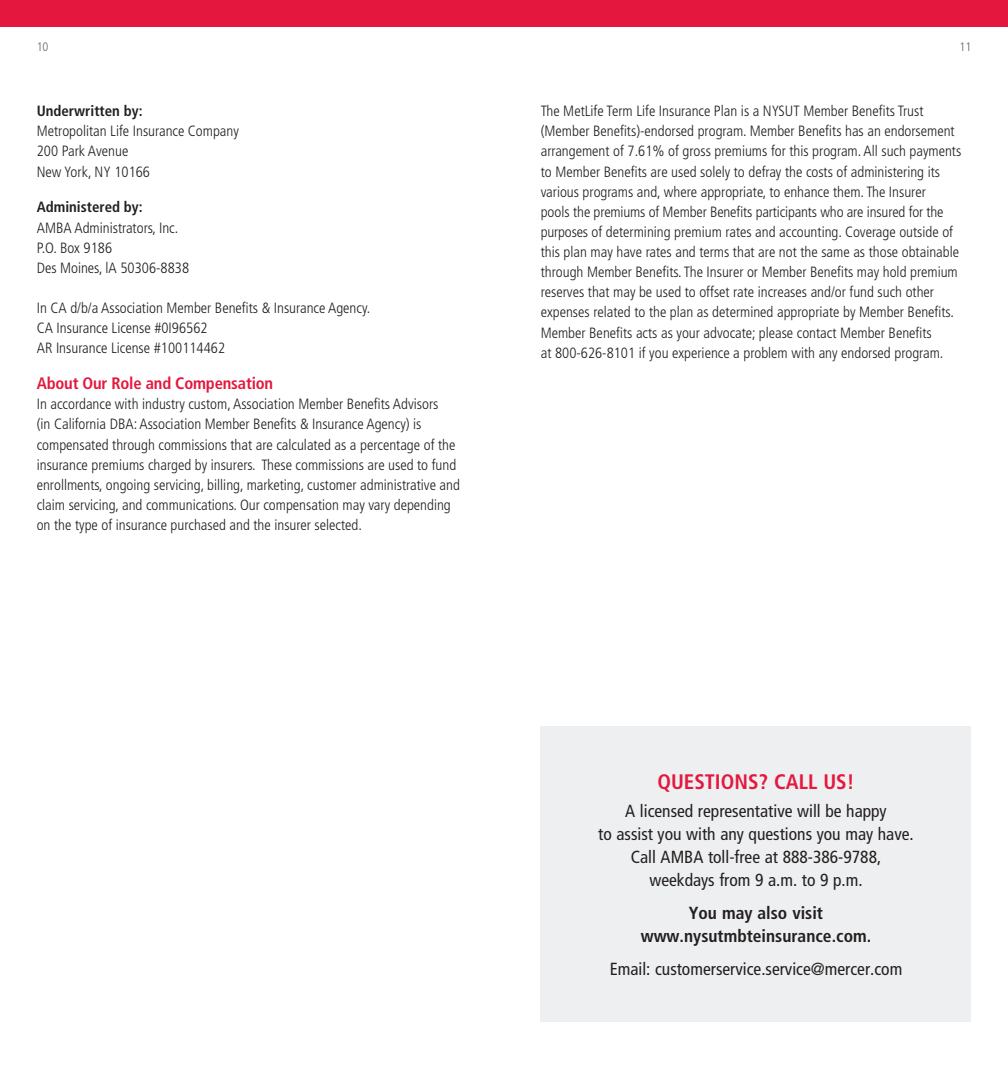
<style>
.page{position:relative;width:1008px;height:1071px;background:#fff}
.page>*{position:absolute;margin:0;border:0;box-sizing:border-box;transform-origin:0 0}
.t1{font:700 condensed 21px "Frutiger LT Std";color:#e4183e}
.t2{font:condensed 17.5px/22.8px "Frutiger LT Std";color:#231f20;text-align:center}
.t3{font:700 condensed 17.5px/22.8px "Frutiger LT Std";color:#231f20;text-align:center}
.t4{font:700 condensed 16.62px "Frutiger LT Std";letter-spacing:-.01em;color:#e4183e}
.t5{font:300 condensed 14.88px/20.1px "Frutiger LT Std";color:#231f20}
.t6{font:700 condensed 14.88px "Frutiger LT Std";color:#231f20}
.t7{font:300 condensed 12.25px "Frutiger LT Std";color:#5f6369}
</style>
<div class="page">
<div style="left:541px;top:726px;width:430px;height:296px;background:#eeeff0"></div>
<div style="left:0;top:0;width:1008px;height:26px;background:#e4183e"></div>
<p class="t7" style="left:37px;top:40px;width:13px">10</p>
<p class="t6" style="left:37px;top:102px;width:107px">Underwritten by:</p>
<p class="t5" style="left:37px;top:121px;width:204px">Metropolitan Life Insurance Company<br>200 Park Avenue<br>New York, NY 10166</p>
<p class="t6" style="left:37px;top:198px;width:107px">Administered by:</p>
<p class="t5" style="left:37px;top:218px;width:154px">AMBA Administrators, Inc.<br>P.O. Box 9186<br>Des Moines, lA 50306-8838</p>
<p class="t5" style="left:37px;top:298px;width:335px">In CA d/b/a Association Member Benefits &amp; Insurance Agency.<br>CA Insurance License #0I96562<br>AR Insurance License #100114462</p>
<p class="t4" style="left:37px;top:374px;width:238px">About Our Role and Compensation</p>
<p class="t5" style="left:37px;top:394px;width:425px">In accordance with industry custom, Association Member Benefits Advisors<br>(in California DBA: Association Member Benefits &amp; Insurance Agency) is compensated through commissions that are calculated as a percentage of the insurance premiums charged by insurers. These commissions are used to fund enrollments, ongoing servicing, billing, marketing, customer administrative and claim servicing, and communications. Our compensation may vary depending on the type of insurance purchased and the insurer selected.</p>
<p class="t7" style="left:959px;top:40px;width:13px">11</p>
<p class="t5" style="left:541px;top:101px;width:422px">The MetLife Term Life Insurance Plan is a NYSUT Member Benefits Trust (Member Benefits)-endorsed program. Member Benefits has an endorsement arrangement of 7.61% of gross premiums for this program. All such payments to Member Benefits are used solely to defray the costs of administering its various programs and, where appropriate, to enhance them. The Insurer<br>pools the premiums of Member Benefits participants who are insured for the purposes of determining premium rates and accounting. Coverage outside of this plan may have rates and terms that are not the same as those obtainable through Member Benefits. The Insurer or Member Benefits may hold premium reserves that may be used to offset rate increases and/or fund such other expenses related to the plan as determined appropriate by Member Benefits.<br>Member Benefits acts as your advocate; please contact Member Benefits<br>at 800-626-8101 if you experience a problem with any endorsed program.</p>
<h1 class="t1" style="left:657px;top:770px;width:199px">QUESTIONS? CALL US!</h1>
<p class="t2" style="left:598px;top:800px;width:317px">A licensed representative will be happy<br>to assist you with any questions you may have.<br>Call AMBA toll-free at 888-386-9788, weekdays from 9 a.m. to 9 p.m.</p>
<p class="t3" style="left:641px;top:901px;width:232px">You may also visit www.nysutmbteinsurance.com.</p>
<p class="t2" style="left:610px;top:957px;width:294px">Email: customerservice.service@mercer.com</p>
</div>
